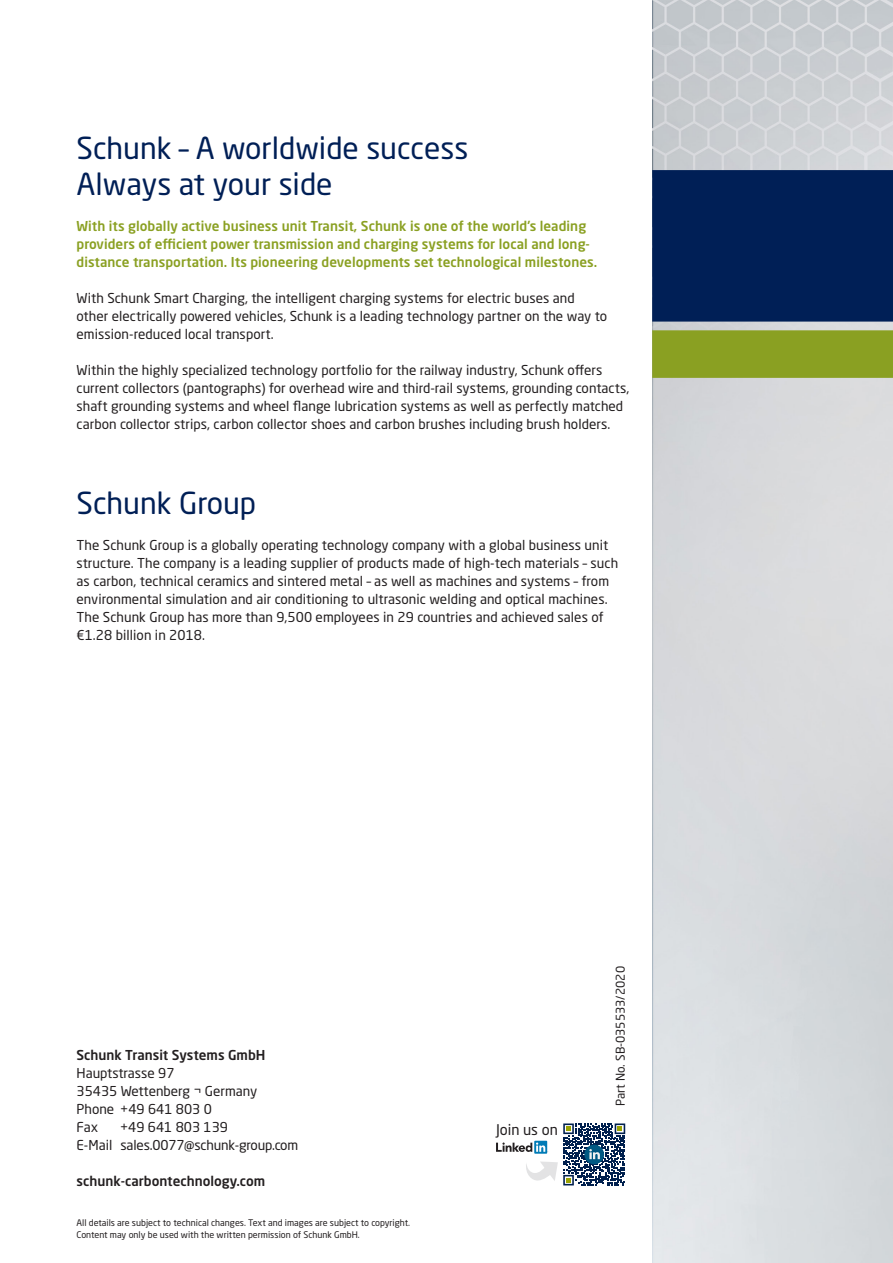
<style>
.page{position:relative;width:893px;height:1263px;background:#fff}
.page>*{position:absolute;margin:0;border:0;box-sizing:border-box;transform-origin:0 0}
.t1{font:30px/36px "Neo Sans Pro";color:#001f56}
.t2{font:14.7px "Neo Sans Pro";color:#231f20}
.Copy_EN{font:13.5px/18px "Neo Sans Pro";letter-spacing:.005em;color:#231f20}
.t3{font:500 13.5px/18px "Neo Sans Pro";letter-spacing:.005em;color:#8aa022}
.Copy_EN-2{font:500 13.5px "Neo Sans Pro";color:#231f20}
.Copy_EN-3{font:13.5px/18px "Neo Sans Pro";letter-spacing:-.015em;color:#231f20}
.t4{font:12px "Neo Sans Pro";color:#231f20}
.t5{font:9px/12.6px "Neo Sans Pro";color:#231f20}
</style>
<div class="page">
<svg style="left:496px;top:1123px;width:129px;height:62px"></svg>
<img style="left:652px;top:0;width:241px;height:1263px">
<div style="left:652px;top:330px;width:241px;height:48px;background:#8aa022"></div>
<div style="left:652px;top:170px;width:241px;height:152px;background:#001f56"></div>
<p class="t1" style="left:77px;top:130px;width:393px">Schunk – A worldwide success<br>Always at your side</p>
<p class="t3" style="left:77px;top:217px;width:522px">With its globally active business unit Transit, Schunk is one of the world’s leading providers of efficient power transmission and charging systems for local and long&shy;distance transportation. Its pioneering developments set technological milestones.</p>
<p class="Copy_EN" style="left:77px;top:289px;width:532px">With Schunk Smart Charging, the intelligent charging systems for electric buses and other electrically powered vehicles, Schunk is a leading technology partner on the way to emission-reduced local transport.</p>
<p class="Copy_EN" style="left:77px;top:361px;width:554px">Within the highly specialized technology portfolio for the railway industry, Schunk offers current collectors (pantographs) for overhead wire and third-rail systems, grounding contacts, shaft grounding systems and wheel flange lubrication systems as well as perfectly matched carbon collector strips, carbon collector shoes and carbon brushes including brush holders.</p>
<p class="t1" style="left:77px;top:484px;width:181px">Schunk Group</p>
<p class="Copy_EN" style="left:77px;top:536px;width:543px">The Schunk Group is a globally operating technology company with a global business unit structure. The company is a leading supplier of products made of high-tech materials – such as carbon, technical ceramics and sintered metal – as well as machines and systems – from environmental simulation and air conditioning to ultrasonic welding and optical machines.<br>The Schunk Group has more than 9,500 employees in 29 countries and achieved sales of €1.28 billion in 2018.</p>
<p class="Copy_EN-2" style="left:77px;top:1046px;width:190px">Schunk Transit Systems GmbH</p>
<p class="Copy_EN" style="left:77px;top:1064px;width:99px">Hauptstrasse 97</p>
<p class="Copy_EN" style="left:77px;top:1082px;width:182px">35435 Wettenberg ¬ Germany</p>
<p class="Copy_EN" style="left:77px;top:1100px;width:137px">Phone +49 641 803 0</p>
<p class="Copy_EN" style="left:77px;top:1118px;width:23px">Fax</p>
<p class="Copy_EN-3" style="left:77px;top:1118px;width:223px;text-indent:44px">+49 641 803 139<br>E-Mail sales.0077@schunk-group.com</p>
<p class="Copy_EN-2" style="left:77px;top:1172px;width:190px">schunk-carbontechnology.com</p>
<p class="t5" style="left:77px;top:1216px;width:335px">All details are subject to technical changes. Text and images are subject to copyright.<br>Content may only be used with the written permission of Schunk GmbH.</p>
<p class="t2" style="left:496px;top:1120px;width:63px">Join us on</p>
<p class="t4" style="left:613px;top:1106px;width:141px;rotate:-90deg">Part No. SB-035533/2020</p>
</div>
